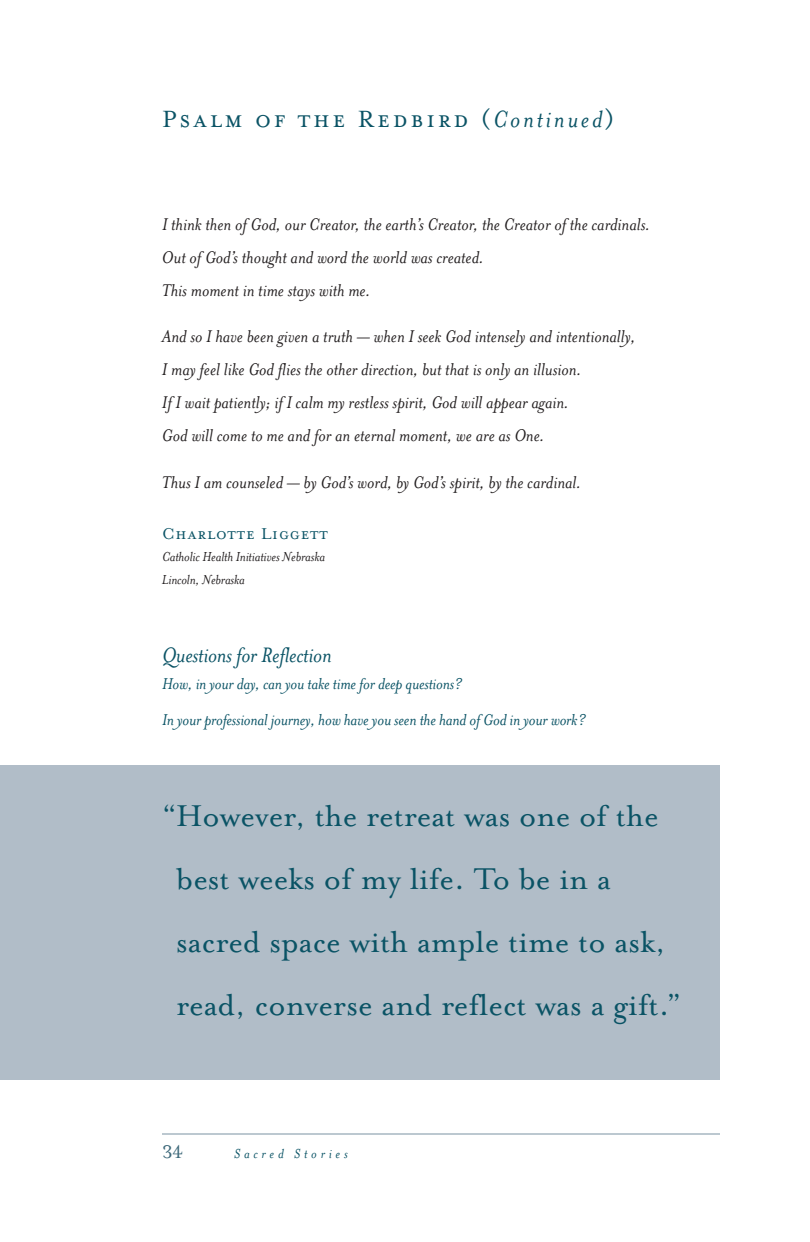
<style>
.page{position:relative;width:810px;height:1242px;background:#fff}
.page>*{position:absolute;margin:0;border:0;box-sizing:border-box;transform-origin:0 0}
.t1{font:34.5px/63px "Mrs Eaves Roman";color:#0a5365}
.t2{font:27px "Mrs Eaves Small Caps";letter-spacing:.1em;color:#0a5365}
.t3{font:italic 24px "Mrs Eaves";letter-spacing:-.01em;color:#0a5365}
.t4{font:21px "Mrs Eaves Roman Lining";color:#3e697a}
.t5{font:italic 19.5px/33px "Mrs Eaves";color:#231f20}
.t6{font:italic 18px/36px "Mrs Eaves";letter-spacing:-.01em;color:#0a5365}
.t7{font:18px "Mrs Eaves Small Caps";letter-spacing:.05em;color:#0a5365}
.t8{font:italic 15px/22.5px "Mrs Eaves";letter-spacing:-.01em;color:#231f20}
.t9{font:italic 15px "Mrs Eaves";letter-spacing:.25em;color:#0a5365}
.s1{font-family:"Mrs Eaves";font-style:italic}
</style>
<div class="page">
<hr style="left:162px;top:1134px;width:558px;height:1px;background:#7b93a2">
<div style="left:0;top:765px;width:720px;height:315px;background:#b1bdc8"></div>
<h2 class="t2" style="left:162px;top:102px;width:454px">Psalm of the Redbird (<span class="s1">Continued</span>)</h2>
<p class="t5" style="left:162px;top:206px;width:490px">I think then of God, our Creator, the earth’s Creator, the Creator of the cardinals.<br>Out of God’s thought and word the world was created.<br>This moment in time stays with me.</p>
<p class="t5" style="left:162px;top:319px;width:475px">And so I have been given a truth — when I seek God intensely and intentionally, I may feel like God flies the other direction, but that is only an illusion.<br>If I wait patiently; if I calm my restless spirit, God will appear again.<br>God will come to me and for an eternal moment, we are as One.</p>
<p class="t5" style="left:162px;top:464px;width:421px">Thus I am counseled — by God’s word, by God’s spirit, by the cardinal.</p>
<p class="t7" style="left:162px;top:522px;width:167px">Charlotte Liggett</p>
<p class="t8" style="left:162px;top:545px;width:165px">Catholic Health Initiatives Nebraska<br>Lincoln, Nebraska</p>
<p class="t3" style="left:162px;top:640px;width:171px">Questions for Reflection</p>
<p class="t6" style="left:162px;top:665px;width:426px">How, in your day, can you take time for deep questions?<br>In your professional journey, how have you seen the hand of God in your work?</p>
<h1 class="t1" style="left:176px;top:783px;width:507px;text-indent:-14px">“However, the retreat was one of the best weeks of my life. To be in a sacred space with ample time to ask, read, converse and reflect was a gift.”</h1>
<p class="t4" style="left:162px;top:1138px;width:23px">34</p>
<p class="t9" style="left:234px;top:1144px;width:115px">Sacred Stories</p>
</div>
